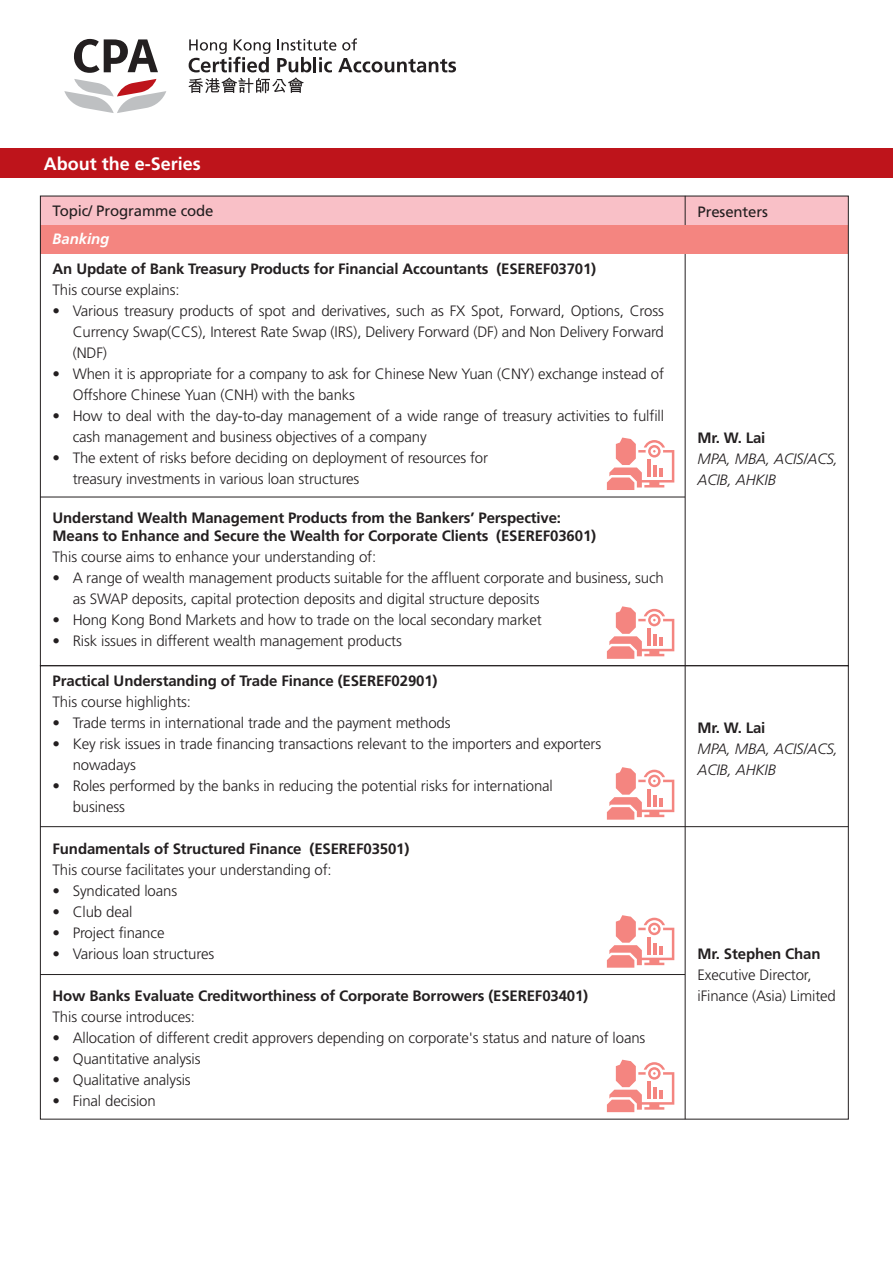
<style>
.page{position:relative;width:893px;height:1263px;background:#fff}
.page>*{position:absolute;margin:0;border:0;box-sizing:border-box;transform-origin:0 0}
.t1{font:700 18px "Frutiger";color:#fff}
.t2{font:300 15px/21px "Frutiger";letter-spacing:-.01em;color:#231f20}
.t3{font:700 15px/18px "Frutiger";letter-spacing:-.01em;color:#231f20}
.t4{font:italic 300 15px/21px "Frutiger";letter-spacing:-.01em;color:#231f20}
.t5{font:15px "Frutiger";letter-spacing:-.01em;color:#231f20}
.t6{font:italic 700 15px "Frutiger";letter-spacing:-.01em;color:#fff}
</style>
<div class="page">
<div style="left:0;top:148px;width:893px;height:30px;background:#be141b"></div>
<hr style="left:685px;top:665px;width:1px;height:454px;background:#231f20">
<hr style="left:40px;top:974px;width:645px;height:1px;background:#231f20">
<hr style="left:40px;top:826px;width:808px;height:1px;background:#231f20">
<div style="left:40px;top:196px;width:808px;height:29px;background:#f9c0c7"></div>
<hr style="left:685px;top:196px;width:1px;height:470px;background:#231f20">
<div style="left:40px;top:225px;width:808px;height:29px;background:#f48580"></div>
<hr style="left:40px;top:497px;width:645px;height:1px;background:#231f20">
<svg style="left:607px;top:437px;width:67px;height:53px"></svg>
<svg style="left:74px;top:39px;width:84px;height:34px"></svg>
<svg style="left:188px;top:38px;width:268px;height:55px"></svg>
<svg style="left:64px;top:79px;width:102px;height:34px"></svg>
<svg style="left:607px;top:606px;width:67px;height:53px"></svg>
<svg style="left:607px;top:767px;width:67px;height:53px"></svg>
<svg style="left:607px;top:915px;width:67px;height:53px"></svg>
<svg style="left:607px;top:1060px;width:67px;height:52px"></svg>
<p class="t1" style="left:44px;top:153px;width:159px">About the e-Series</p>
<p class="t5" style="left:53px;top:202px;width:162px">Topic/ Programme code</p>
<p class="t6" style="left:53px;top:230px;width:58px">Banking</p>
<p class="t3" style="left:53px;top:260px;width:545px">An Update of Bank Treasury Products for Financial Accountants (ESEREF03701)</p>
<p class="t2" style="left:53px;top:280px;width:129px">This course explains:</p>
<p class="t2" style="left:73px;top:301px;width:593px;text-align:justify;text-indent:-20px">• Various treasury products of spot and derivatives, such as FX Spot, Forward, Options, Cross Currency Swap(CCS), Interest Rate Swap (IRS), Delivery Forward (DF) and Non Delivery Forward (NDF)</p>
<p class="t2" style="left:73px;top:364px;width:593px;text-indent:-20px">• When it is appropriate for a company to ask for Chinese New Yuan (CNY) exchange instead of<br>Offshore Chinese Yuan (CNH) with the banks</p>
<p class="t2" style="left:73px;top:406px;width:593px;text-indent:-20px">• How to deal with the day-to-day management of a wide range of treasury activities to fulfill cash management and business objectives of a company</p>
<p class="t2" style="left:73px;top:448px;width:417px;text-indent:-20px">• The extent of risks before deciding on deployment of resources for treasury investments in various loan structures</p>
<p class="t3" style="left:53px;top:509px;width:545px">Understand Wealth Management Products from the Bankers’ Perspective:<br>Means to Enhance and Secure the Wealth for Corporate Clients (ESEREF03601)</p>
<p class="t2" style="left:53px;top:547px;width:325px">This course aims to enhance your understanding of:</p>
<p class="t2" style="left:73px;top:568px;width:593px;text-indent:-20px">• A range of wealth management products suitable for the affluent corporate and business, such as SWAP deposits, capital protection deposits and digital structure deposits</p>
<p class="t2" style="left:53px;top:610px;width:491px">• Hong Kong Bond Markets and how to trade on the local secondary market</p>
<p class="t2" style="left:53px;top:631px;width:351px">• Risk issues in different wealth management products</p>
<p class="t3" style="left:53px;top:671px;width:386px">Practical Understanding of Trade Finance (ESEREF02901)</p>
<p class="t2" style="left:53px;top:691px;width:140px">This course highlights:</p>
<p class="t2" style="left:53px;top:712px;width:399px">• Trade terms in international trade and the payment methods</p>
<p class="t2" style="left:73px;top:733px;width:530px;text-indent:-20px">• Key risk issues in trade financing transactions relevant to the importers and exporters nowadays</p>
<p class="t2" style="left:73px;top:775px;width:482px;text-indent:-20px">• Roles performed by the banks in reducing the potential risks for international business</p>
<p class="t3" style="left:53px;top:839px;width:358px">Fundamentals of Structured Finance (ESEREF03501)</p>
<p class="t2" style="left:53px;top:859px;width:281px">This course facilitates your understanding of:</p>
<p class="t2" style="left:53px;top:880px;width:126px">• Syndicated loans</p>
<p class="t2" style="left:53px;top:901px;width:81px">• Club deal</p>
<p class="t2" style="left:53px;top:922px;width:113px">• Project finance</p>
<p class="t2" style="left:53px;top:943px;width:163px">• Various loan structures</p>
<p class="t3" style="left:53px;top:986px;width:537px">How Banks Evaluate Creditworthiness of Corporate Borrowers (ESEREF03401)</p>
<p class="t2" style="left:53px;top:1006px;width:144px">This course introduces:</p>
<p class="t2" style="left:53px;top:1027px;width:594px">• Allocation of different credit approvers depending on corporate's status and nature of loans</p>
<p class="t2" style="left:53px;top:1048px;width:149px">• Quantitative analysis</p>
<p class="t2" style="left:53px;top:1069px;width:140px">• Qualitative analysis</p>
<p class="t2" style="left:53px;top:1090px;width:105px">• Final decision</p>
<p class="t5" style="left:698px;top:203px;width:72px">Presenters</p>
<p class="t3" style="left:698px;top:429px;width:69px">Mr. W. Lai</p>
<p class="t4" style="left:698px;top:449px;width:142px">MPA, MBA, ACIS/ACS,<br>ACIB, AHKIB</p>
<p class="t3" style="left:698px;top:719px;width:69px">Mr. W. Lai</p>
<p class="t4" style="left:698px;top:739px;width:142px">MPA, MBA, ACIS/ACS,<br>ACIB, AHKIB</p>
<p class="t3" style="left:698px;top:944px;width:125px">Mr. Stephen Chan</p>
<p class="t2" style="left:698px;top:964px;width:140px">Executive Director, iFinance (Asia) Limited</p>
</div>
